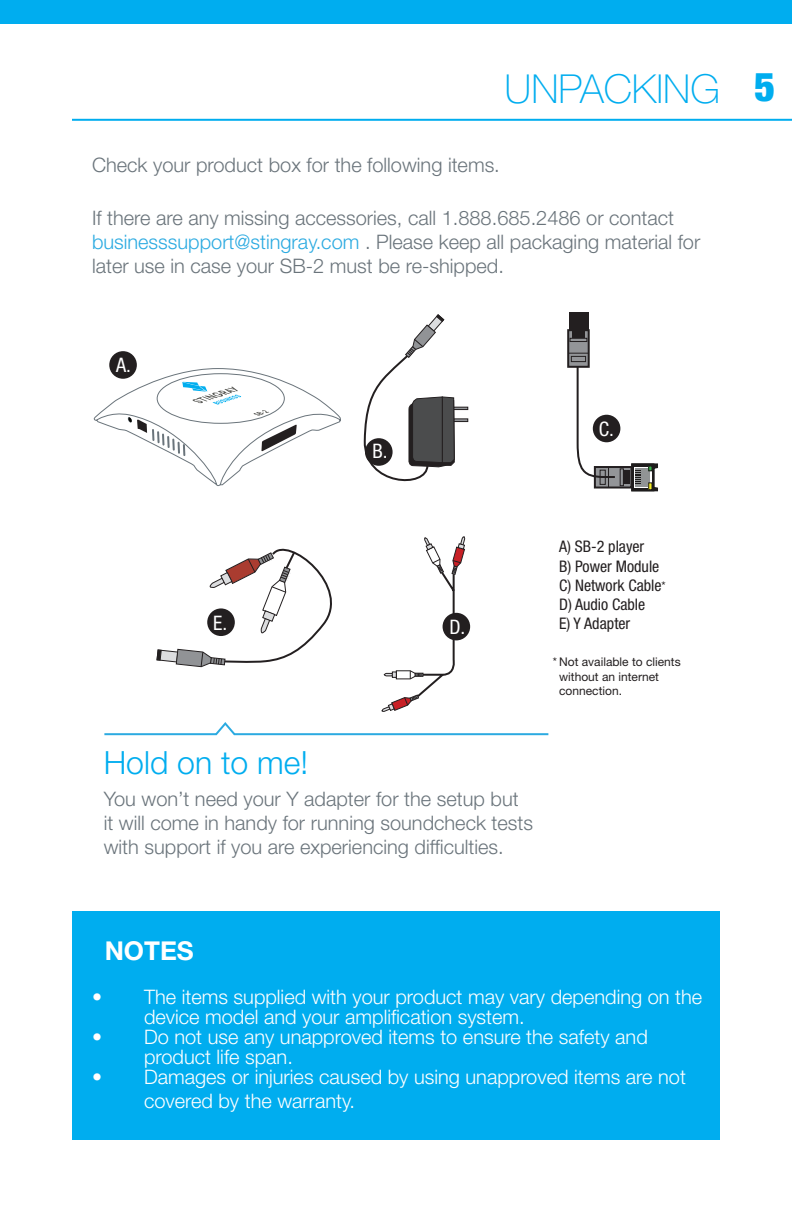
<style>
.page{position:relative;width:792px;height:1224px;background:#fff}
.page>*{position:absolute;margin:0;border:0;box-sizing:border-box;transform-origin:0 0}
.Title01{font:100 40px "Helvetica Neue LT Pro";color:#00adef}
.Title02{font:300 32px "Helvetica Neue LT Pro";color:#00adef}
.t1{font:700 26px "Helvetica Neue LT Pro";color:#fff}
.Paragraph_Style_1{font:300 20px/24px "Helvetica Neue LT Pro";color:#6a747b}
.t2{font:300 20px/20px "Helvetica Neue LT Pro";color:#fff}
.t3{font:condensed 20px "Helvetica Neue LT Pro";color:#fff}
.t4{font:condensed 16px "Helvetica Neue LT Pro";color:#231f20}
.t5{font:12px/14.4px "Helvetica Neue LT Pro";color:#231f20}
.s1{font-weight:900;font-stretch:condensed}
.s2{color:#2baae1}
</style>
<div class="page">
<div style="left:0;top:0;width:792px;height:24px;background:#00adef"></div>
<hr style="left:72px;top:119px;width:720px;height:2px;background:#00adef">
<svg style="left:381px;top:536px;width:85px;height:176px"></svg>
<div style="left:443px;top:613px;width:27px;height:27px;background:#231f20;border-radius:50%"></div>
<div style="left:109px;top:351px;width:28px;height:28px;background:#231f20;border-radius:50%"></div>
<div style="left:72px;top:912px;width:648px;height:228px;background:#00adef"></div>
<svg style="left:104px;top:722px;width:445px;height:14px"></svg>
<div style="left:453px;top:407px;width:15px;height:3px;border:1px solid #231f20"></div>
<div style="left:453px;top:418px;width:15px;height:4px;border:1px solid #231f20"></div>
<svg style="left:363px;top:314px;width:92px;height:168px"></svg>
<svg style="left:156px;top:548px;width:176px;height:120px"></svg>
<div style="left:569px;top:312px;width:19px;height:27px;background:#231f20"></div>
<svg style="left:570px;top:332px;width:17px;height:33px"></svg>
<div style="left:567px;top:329px;width:23px;height:39px;border:2px solid #231f20"></div>
<svg style="left:572px;top:329px;width:13px;height:14px"></svg>
<div style="left:571px;top:356px;width:15px;height:6px;background:#939598"></div>
<div style="left:571px;top:356px;width:15px;height:6px;border:1px solid #231f20"></div>
<svg style="left:568px;top:353px;width:21px;height:1px"></svg>
<div style="left:570px;top:338px;width:17px;height:4px;border:1px solid #231f20"></div>
<svg style="left:576px;top:365px;width:82px;height:127px"></svg>
<svg style="left:93px;top:368px;width:248px;height:118px"></svg>
<p class="Title01" style="left:505px;top:65px;width:272px">UNPACKING <span class="s1">5</span></p>
<p class="Paragraph_Style_1" style="left:92px;top:152px;width:409px">Check your product box for the following items.</p>
<p class="Paragraph_Style_1" style="left:92px;top:205px;width:584px">If there are any missing accessories, call 1.888.685.2486 or contact</p>
<p class="Paragraph_Style_1" style="left:92px;top:229px;width:610px"><span class="s2">businesssupport@stingray.com</span> . Please keep all packaging material for later use in case your SB-2 must be re-shipped.</p>
<p class="t3" style="left:116px;top:354px;width:16px">A.</p>
<p class="t3" style="left:372px;top:439px;width:17px">B.</p>
<p class="t3" style="left:599px;top:417px;width:17px">C.</p>
<p class="t3" style="left:213px;top:611px;width:16px">E.</p>
<p class="t3" style="left:450px;top:615px;width:17px">D.</p>
<p class="t4" style="left:559px;top:538px;width:87px">A) SB-2 player</p>
<p class="t4" style="left:559px;top:557px;width:102px">B) Power Module</p>
<p class="t4" style="left:559px;top:576px;width:104px">C) Network Cable</p>
<p class="t4" style="left:559px;top:595px;width:88px">D) Audio Cable</p>
<p class="t4" style="left:559px;top:614px;width:73px">E) Y Adapter</p>
<p class="t5" style="left:662px;top:578px;width:6px">*</p>
<p class="t5" style="left:559px;top:655px;width:123px;text-indent:-6px">* Not available to clients without an internet connection.</p>
<p class="Title02" style="left:104px;top:743px;width:206px">Hold on to me!</p>
<p class="Paragraph_Style_1" style="left:104px;top:786px;width:431px">You won’t need your Y adapter for the setup but it will come in handy for running soundcheck tests with support if you are experiencing difficulties.</p>
<p class="t1" style="left:105px;top:935px;width:91px">NOTES</p>
<p class="t2" style="left:144px;top:987px;width:560px;text-indent:-52px">• The items supplied with your product may vary depending on the device model and your amplification system.</p>
<p class="t2" style="left:144px;top:1027px;width:505px;text-indent:-52px">• Do not use any unapproved items to ensure the safety and product life span.</p>
<p class="t2" style="left:144px;top:1065px;width:543px;line-height:24px;text-indent:-52px">• Damages or injuries caused by using unapproved items are not covered by the warranty.</p>
</div>
